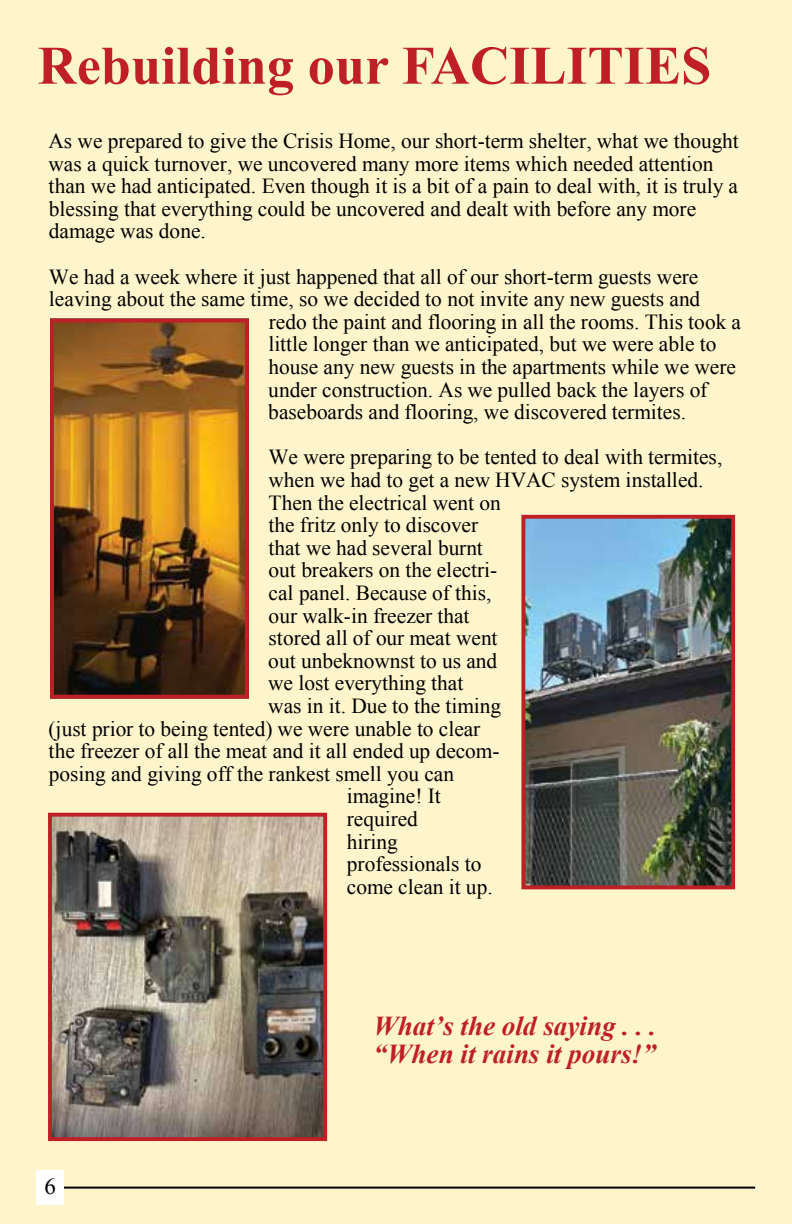
<style>
.page{position:relative;width:792px;height:1224px;background:#fff5cc}
.page>*{position:absolute;margin:0;border:0;box-sizing:border-box;transform-origin:0 0}
.t1{font:700 54.2px "Times New Roman";color:#bf2026}
.t2{font:italic 700 27.2px/28.2px "Times New Roman";color:#bf2026}
.t3{font:23px "Times New Roman";color:#000}
.t4{font:21.4px/22.6px "Times New Roman";color:#000}
</style>
<div class="page">
<hr style="left:63px;top:1187px;width:692px;height:2px;background:#000">
<div style="left:36px;top:1171px;width:28px;height:34px;background:#fff"></div>
<img style="left:55px;top:324px;width:189px;height:370px">
<div style="left:50px;top:319px;width:199px;height:380px;border:4px solid #bf2026"></div>
<img style="left:53px;top:818px;width:269px;height:318px">
<div style="left:48px;top:813px;width:279px;height:328px;border:4px solid #bf2026"></div>
<img style="left:526px;top:520px;width:204px;height:364px">
<div style="left:521px;top:515px;width:214px;height:374px;border:4px solid #bf2026"></div>
<h1 class="t1" style="left:38px;top:28px;width:675px">Rebuilding our FACILITIES</h1>
<p class="t4" style="left:49px;top:129px;width:692px">As we prepared to give the Crisis Home, our short-term shelter, what we thought was a quick turnover, we uncovered many more items which needed attention than we had anticipated. Even though it is a bit of a pain to deal with, it is truly a blessing that everything could be uncovered and dealt with before any more damage was done.</p>
<p class="t4" style="left:49px;top:265px;width:651px">We had a week where it just happened that all of our short-term guests were</p>
<p class="t4" style="left:49px;top:287px;width:653px">leaving about the same time, so we decided to not invite any new guests and</p>
<p class="t4" style="left:269px;top:310px;width:474px">redo the paint and flooring in all the rooms. This took a</p>
<p class="t4" style="left:268px;top:333px;width:450px">little longer than we anticipated, but we were able to</p>
<p class="t4" style="left:268px;top:355px;width:469px">house any new guests in the apartments while we were</p>
<p class="t4" style="left:268px;top:378px;width:441px">under construction. As we pulled back the layers of</p>
<p class="t4" style="left:268px;top:400px;width:419px">baseboards and flooring, we discovered termites.</p>
<p class="t4" style="left:268px;top:446px;width:456px">We were preparing to be tented to deal with termites,</p>
<p class="t4" style="left:268px;top:468px;width:437px">when we had to get a new HVAC system installed.</p>
<p class="t4" style="left:268px;top:491px;width:234px">Then the electrical went on</p>
<p class="t4" style="left:269px;top:513px;width:211px">the fritz only to discover</p>
<p class="t4" style="left:269px;top:536px;width:216px">that we had several burnt</p>
<p class="t4" style="left:269px;top:559px;width:230px">out breakers on the electri-</p>
<p class="t4" style="left:269px;top:581px;width:224px">cal panel. Because of this,</p>
<p class="t4" style="left:269px;top:604px;width:202px">our walk-in freezer that</p>
<p class="t4" style="left:269px;top:626px;width:230px">stored all of our meat went</p>
<p class="t4" style="left:268px;top:649px;width:231px">out unbeknownst to us and</p>
<p class="t4" style="left:268px;top:672px;width:197px">we lost everything that</p>
<p class="t4" style="left:268px;top:694px;width:234px">was in it. Due to the timing</p>
<p class="t4" style="left:49px;top:717px;width:433px">(just prior to being tented) we were unable to clear</p>
<p class="t4" style="left:49px;top:739px;width:453px">the freezer of all the meat and it all ended up decom-</p>
<p class="t4" style="left:49px;top:762px;width:407px">posing and giving off the rankest smell you can</p>
<p class="t4" style="left:347px;top:785px;width:95px">imagine! It</p>
<p class="t4" style="left:347px;top:807px;width:73px">required</p>
<p class="t4" style="left:347px;top:830px;width:53px">hiring</p>
<p class="t4" style="left:347px;top:853px;width:136px">professionals to</p>
<p class="t4" style="left:347px;top:875px;width:147px">come clean it up.</p>
<p class="t3" style="left:44px;top:1171px;width:13px">6</p>
<p class="t2" style="left:374px;top:1011px;width:284px">What’s the old saying . . . “When it rains it pours!”</p>
</div>
